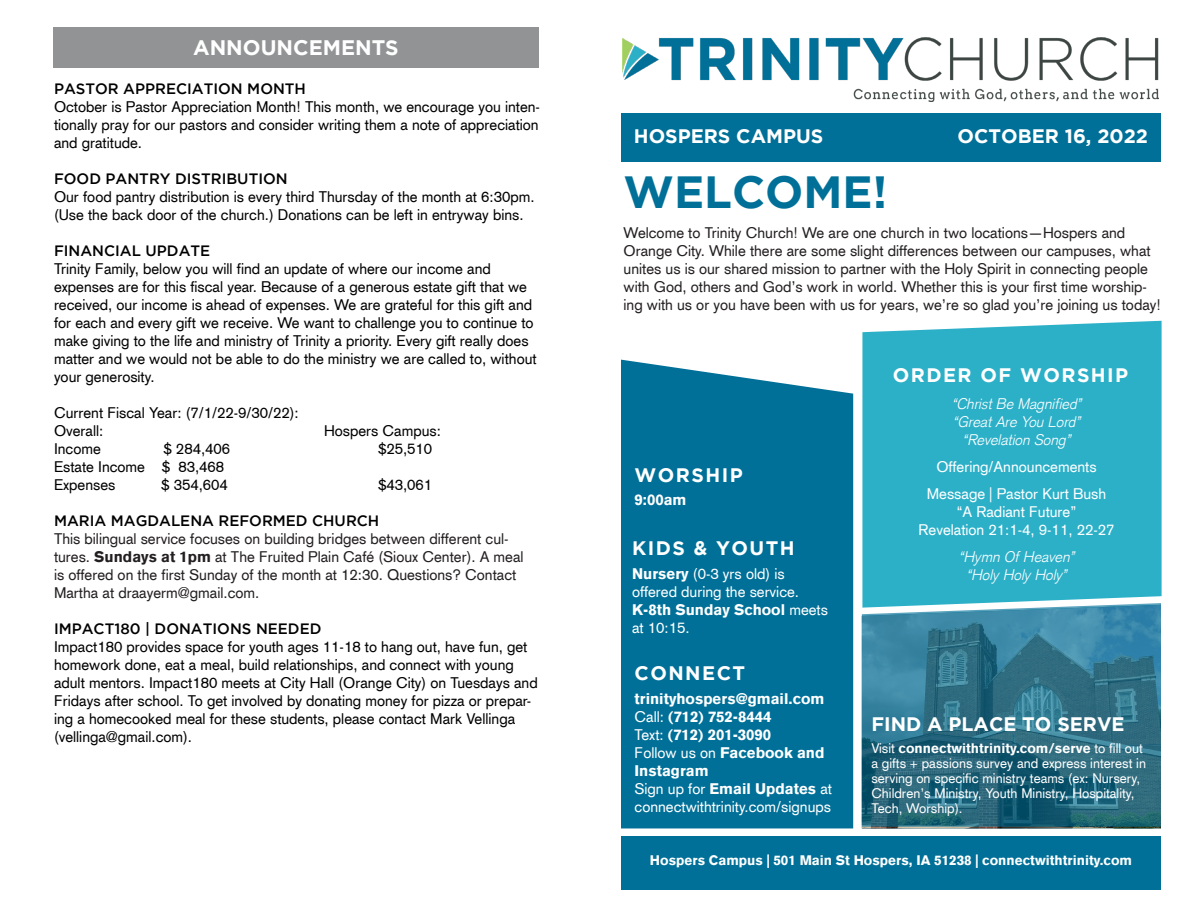
<style>
.page{position:relative;width:1188px;height:918px;background:#fff}
.page>*{position:absolute;margin:0;border:0;box-sizing:border-box;transform-origin:0 0}
.t1{font:700 45px "Gotham";color:#007098}
.t2{font:700 21px "Gotham";color:#fff}
.t3{font:700 19.5px "Gotham";color:#fff}
.t4{font:700 19.5px "Gotham";letter-spacing:.075em;color:#fff}
.t5{font:15px/18px "Akzidenz Grotesk CE";color:#000}
.t6{font:15px/18px "Akzidenz Grotesk CE";color:#231f20}
.t7{font:15px/18px "Akzidenz Grotesk CE";color:#fff}
.t8{font:900 15px "Akzidenz Grotesk CE";color:#fff}
.t9{font:500 15px "Gotham";color:#000}
.t10{font:italic 300 15px "Akzidenz Grotesk";color:#fff}
.t11{font:13.5px/15px "Akzidenz Grotesk CE";color:#fff}
.t12{font:900 13.5px "Akzidenz Grotesk CE";color:#fff}
.s1{font-weight:900}
.s2{font-weight:400}
</style>
<div class="page">
<div style="left:862px;top:321px;width:300px;height:282px;background:#2cb0c8"></div>
<div style="left:621px;top:360px;width:232px;height:468px;background:#007098"></div>
<svg style="left:862px;top:603px;width:299px;height:224px;background:#32748b"></svg>
<div style="left:53px;top:27px;width:486px;height:41px;background:#919394"></div>
<img style="left:622px;top:38px;width:536px;height:63px">
<div style="left:621px;top:113px;width:540px;height:49px;background:#007098"></div>
<div style="left:621px;top:836px;width:540px;height:54px;background:#007098"></div>
<p class="t2" style="left:193px;top:36px;width:207px">ANNOUNCEMENTS</p>
<p class="t9" style="left:54px;top:80px;width:254px">PASTOR APPRECIATION MONTH</p>
<p class="t5" style="left:54px;top:98px;width:488px;text-align:justify">October is Pastor Appreciation Month! This month, we encourage you inten&shy;tionally pray for our pastors and consider writing them a note of appreciation and gratitude.</p>
<p class="t9" style="left:54px;top:170px;width:235px">FOOD PANTRY DISTRIBUTION</p>
<p class="t5" style="left:54px;top:188px;width:482px">Our food pantry distribution is every third Thursday of the month at 6:30pm. (Use the back door of the church.) Donations can be left in entryway bins.</p>
<p class="t9" style="left:54px;top:242px;width:158px">FINANCIAL UPDATE</p>
<p class="t5" style="left:54px;top:260px;width:484px">Trinity Family, below you will find an update of where our income and expenses are for this fiscal year. Because of a generous estate gift that we received, our income is ahead of expenses. We are grateful for this gift and for each and every gift we receive. We want to challenge you to continue to make giving to the life and ministry of Trinity a priority. Every gift really does matter and we would not be able to do the ministry we are called to, without your generosity.</p>
<p class="t5" style="left:54px;top:404px;width:246px">Current Fiscal Year: (7/1/22-9/30/22):</p>
<p class="t5" style="left:54px;top:422px;width:51px">Overall:</p>
<p class="t5" style="left:324px;top:422px;width:118px">Hospers Campus:</p>
<p class="t5" style="left:54px;top:440px;width:48px">Income</p>
<p class="t5" style="left:163px;top:440px;width:68px">$ 284,406</p>
<p class="t5" style="left:378px;top:440px;width:56px">$25,510</p>
<p class="t5" style="left:54px;top:458px;width:172px">Estate Income $ 83,468</p>
<p class="t5" style="left:54px;top:476px;width:63px">Expenses</p>
<p class="t5" style="left:161px;top:476px;width:68px">$ 354,604</p>
<p class="t5" style="left:378px;top:476px;width:56px">$43,061</p>
<p class="t9" style="left:54px;top:512px;width:327px">MARIA MAGDALENA REFORMED CHURCH</p>
<p class="t6" style="left:54px;top:530px;width:471px">This bilingual service focuses on building bridges between different cul&shy;tures. <span class="s1">Sundays at 1pm</span> at The Fruited Plain Café (Sioux Center). A meal is offered on the first Sunday of the month at 12:30. Questions? Contact Martha at draayerm@gmail.com.</p>
<p class="t9" style="left:54px;top:620px;width:269px">IMPACT180 | DONATIONS NEEDED</p>
<p class="t5" style="left:54px;top:638px;width:485px">Impact180 provides space for youth ages 11-18 to hang out, have fun, get homework done, eat a meal, build relationships, and connect with young adult mentors. Impact180 meets at City Hall (Orange City) on Tuesdays and Fridays after school. To get involved by donating money for pizza or prepar&shy;ing a homecooked meal for these students, please contact Mark Vellinga (vellinga@gmail.com).</p>
<p class="t3" style="left:634px;top:125px;width:191px">HOSPERS CAMPUS</p>
<p class="t3" style="left:958px;top:125px;width:192px">OCTOBER 16, 2022</p>
<p class="t1" style="left:624px;top:166px;width:265px">WELCOME!</p>
<p class="t6" style="left:624px;top:224px;width:539px">Welcome to Trinity Church! We are one church in two locations—Hospers and Orange City. While there are some slight differences between our campuses, what unites us is our shared mission to partner with the Holy Spirit in connecting people with God, others and God’s work in world. Whether this is your first time worship&shy;ing with us or you have been with us for years, we’re so glad you’re joining us today!</p>
<p class="t4" style="left:635px;top:463px;width:110px">WORSHIP</p>
<p class="t8" style="left:635px;top:490px;width:53px">9:00am</p>
<p class="t4" style="left:632px;top:537px;width:164px">KIDS &amp; YOUTH</p>
<p class="t7" style="left:632px;top:564px;width:197px"><span class="s1">Nursery</span> (0-3 yrs old) is offered during the service.<br><span class="s1">K-8th Sunday School</span> meets at 10:15.</p>
<p class="t4" style="left:635px;top:662px;width:112px">CONNECT</p>
<p class="t8" style="left:635px;top:689px;width:191px">trinityhospers@gmail.com</p>
<p class="t8" style="left:635px;top:707px;width:139px"><span class="s2">Call:</span> (712) 752-8444</p>
<p class="t8" style="left:635px;top:725px;width:138px"><span class="s2">Text:</span> (712) 201-3090</p>
<p class="t8" style="left:635px;top:743px;width:192px"><span class="s2">Follow us on</span> Facebook and</p>
<p class="t8" style="left:635px;top:761px;width:76px">Instagram</p>
<p class="t8" style="left:635px;top:779px;width:199px"><span class="s2">Sign up for</span> Email Updates <span class="s2">at</span></p>
<p class="t7" style="left:635px;top:798px;width:198px">connectwithtrinity.com/signups</p>
<p class="t4" style="left:893px;top:364px;width:237px">ORDER OF WORSHIP</p>
<p class="t10" style="left:952px;top:395px;width:131px">“Christ Be Magnified”</p>
<p class="t10" style="left:953px;top:413px;width:129px">“Great Are You Lord”</p>
<p class="t10" style="left:963px;top:431px;width:109px">“Revelation Song”</p>
<p class="t7" style="left:936px;top:457px;width:162px">Offering/Announcements</p>
<p class="t7" style="left:927px;top:484px;width:181px">Message | Pastor Kurt Bush</p>
<p class="t7" style="left:957px;top:502px;width:121px">“A Radiant Future”</p>
<p class="t7" style="left:919px;top:520px;width:197px">Revelation 21:1-4, 9-11, 22-27</p>
<p class="t10" style="left:959px;top:548px;width:117px">“Hymn Of Heaven”</p>
<p class="t10" style="left:966px;top:566px;width:102px">“Holy Holy Holy”</p>
<p class="t3" style="left:871px;top:713px;width:255px">FIND A PLACE TO SERVE</p>
<p class="t11" style="left:871px;top:740px;width:276px">Visit <span class="s1">connectwithtrinity.com/serve</span> to fill out a gifts + passions survey and express interest in serving on specific ministry teams (ex: Nursery, Children’s Ministry, Youth Ministry, Hospitality, Tech, Worship).</p>
<p class="t12" style="left:650px;top:851px;width:484px">Hospers Campus | 501 Main St Hospers, IA 51238 | connectwithtrinity.com</p>
</div>
